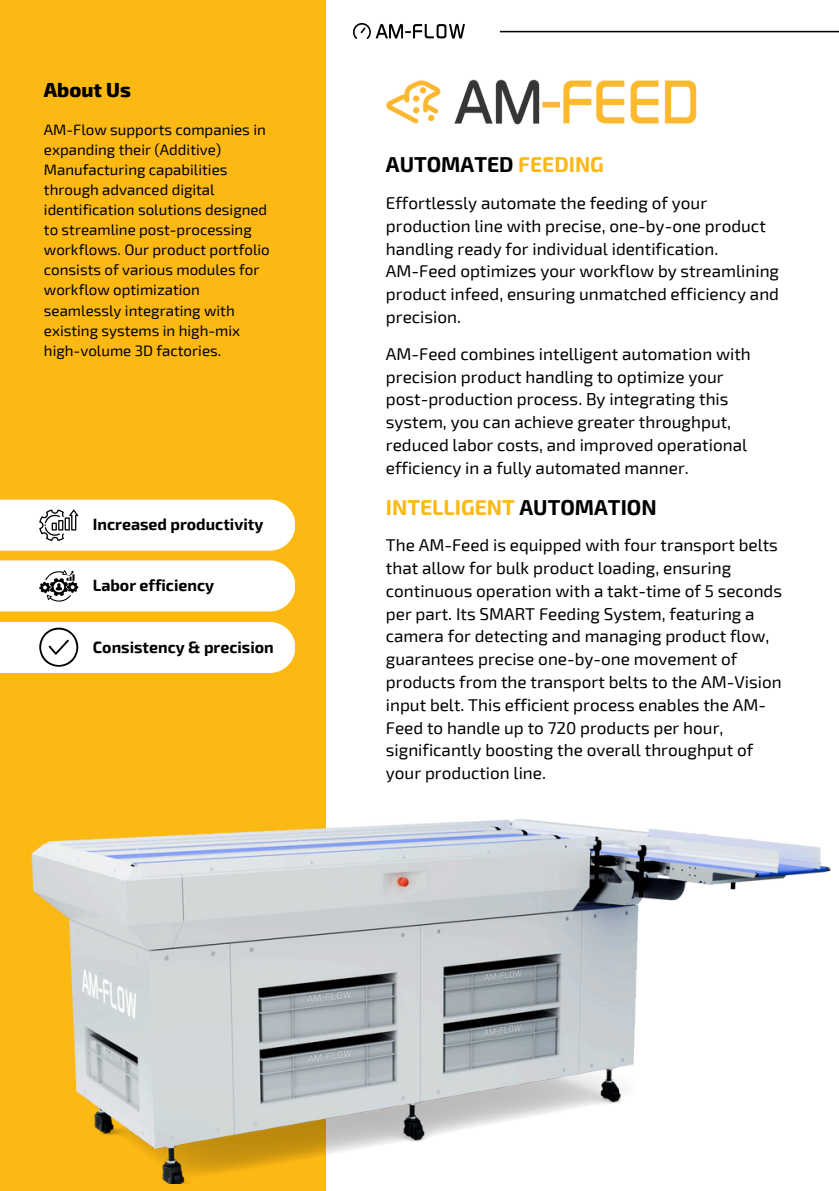
<style>
.page{position:relative;width:839px;height:1191px;background:#fff}
.page>*{position:absolute;margin:0;border:0;box-sizing:border-box;transform-origin:0 0}
.t1{font:700 21.2px "Exo 2";color:#fcb813}
.t2{font:700 21.2px "Exo 2";color:#000}
.t3{font:800 20px "Exo 2";color:#000}
.t4{font:17px/22.8px "Exo 2";color:#000}
.t5{font:700 16px "Exo 2";color:#000}
.t6{font:15px/20.2px "Exo 2";color:#000}
.s1{color:#fcb813}
.s2{color:#000}
</style>
<div class="page">
<div style="left:0;top:0;width:325px;height:1191px;background:#fcb813"></div>
<hr style="left:500px;top:31px;width:338px;height:1px;background:#000">
<img style="left:353px;top:24px;width:111px;height:15px">
<svg style="left:0;top:500px;width:295px;height:51px"></svg>
<svg style="left:0;top:560px;width:295px;height:51px"></svg>
<div style="left:0;top:622px;width:295px;height:51px;background:#fff"></div>
<img style="left:31px;top:795px;width:800px;height:388px">
<img style="left:385px;top:79px;width:312px;height:46px">
<h3 class="t3" style="left:44px;top:77px;width:89px">About Us</h3>
<p class="t6" style="left:44px;top:119px;width:227px">AM-Flow supports companies in expanding their (Additive)<br>Manufacturing capabilities through advanced digital identification solutions designed to streamline post-processing workflows. Our product portfolio consists of various modules for workflow optimization seamlessly integrating with existing systems in high-mix high-volume 3D factories.</p>
<p class="t5" style="left:93px;top:514px;width:172px">Increased productivity</p>
<h3 class="t5" style="left:93px;top:575px;width:123px">Labor efficiency</h3>
<h4 class="t5" style="left:93px;top:637px;width:182px">Consistency &amp; precision</h4>
<p class="t2" style="left:386px;top:151px;width:219px">AUTOMATED <span class="s1">FEEDING</span></p>
<p class="t4" style="left:386px;top:191px;width:395px">Effortlessly automate the feeding of your production line with precise, one-by-one product handling ready for individual identification.<br>AM-Feed optimizes your workflow by streamlining product infeed, ensuring unmatched efficiency and precision.</p>
<h1 class="t4" style="left:386px;top:342px;width:366px">AM-Feed combines intelligent automation with precision product handling to optimize your post-production process. By integrating this system, you can achieve greater throughput, reduced labor costs, and improved operational efficiency in a fully automated manner.</h1>
<h4 class="t1" style="left:386px;top:494px;width:272px">INTELLIGENT <span class="s2">AUTOMATION</span></h4>
<h3 class="t4" style="left:386px;top:533px;width:397px">The AM-Feed is equipped with four transport belts that allow for bulk product loading, ensuring continuous operation with a takt-time of 5 seconds per part. Its SMART Feeding System, featuring a camera for detecting and managing product flow, guarantees precise one-by-one movement of products from the transport belts to the AM-Vision input belt. This efficient process enables the AM-Feed to handle up to 720 products per hour, significantly boosting the overall throughput of your production line.</h3>
</div>
